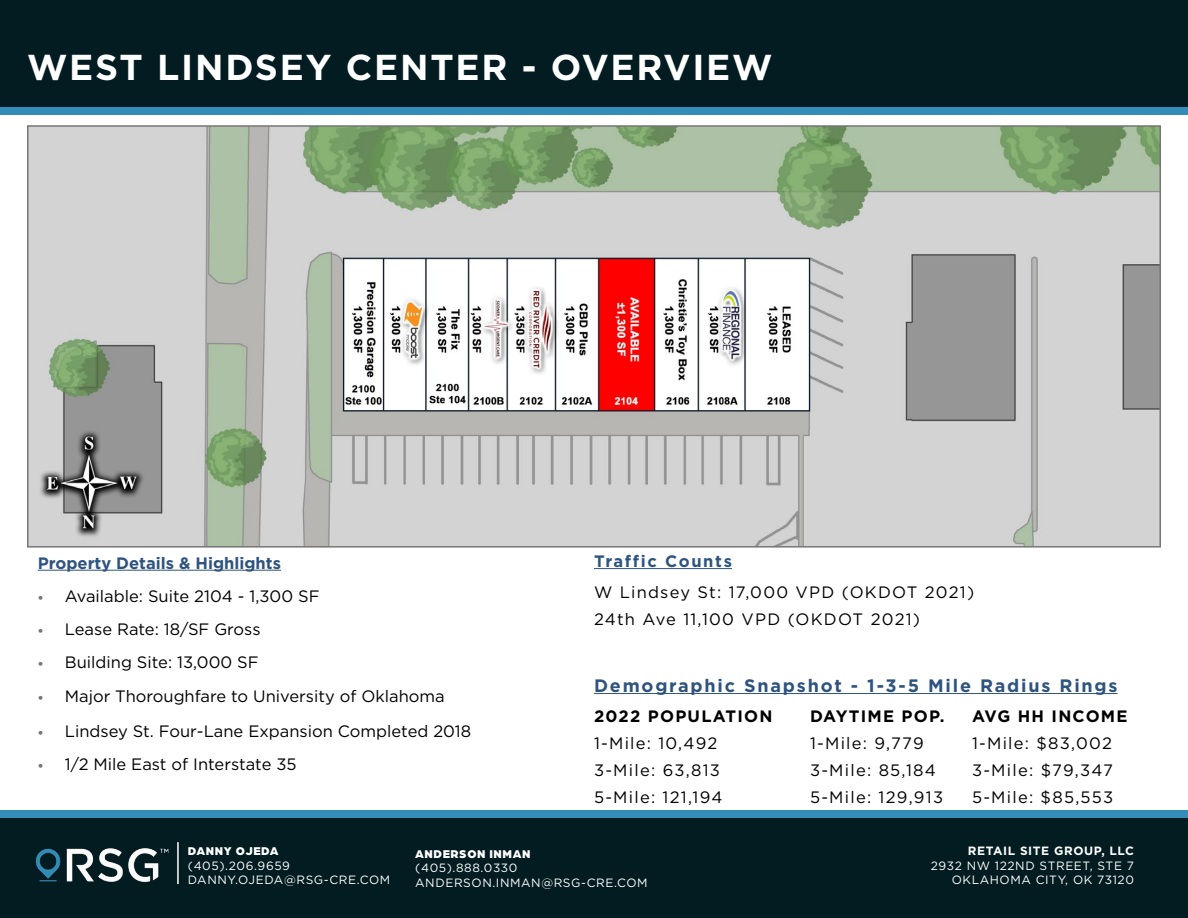
<style>
.page{position:relative;width:1188px;height:918px;background:#fff}
.page>*{position:absolute;margin:0;border:0;box-sizing:border-box;transform-origin:0 0}
.t1{font:700 36px "Gotham";letter-spacing:.05em;color:#fff}
.t2{font:700 18px "Gotham";letter-spacing:.1em;color:#2e537f}
.t3{font:16.5px "Gotham";color:#000}
.t4{font:16.5px/27px "Gotham";letter-spacing:.075em;color:#000}
.t5{font:700 16.5px "Gotham";letter-spacing:.075em;color:#000}
.t6{font:700 16.5px "Gotham";color:#2e537f}
.t7{font:700 16.5px "Gotham";letter-spacing:.1em;color:#2e537f}
.t8{font:12px/14.4px "Gotham";letter-spacing:.05em;color:#fff}
.t9{font:900 12px "Arboria";letter-spacing:.05em;color:#fff}
.t10{font:700 12px "Gotham";letter-spacing:.05em;color:#fff}
.s1{font-family:"Arboria";font-size:15px;color:#767676}
</style>
<div class="page">
<div style="left:0;top:0;width:1188px;height:107px;background:#021c21"></div>
<div style="left:0;top:817px;width:1188px;height:101px;background:#021c21"></div>
<div style="left:0;top:107px;width:1188px;height:8px;background:#328db9"></div>
<div style="left:0;top:810px;width:1188px;height:7px;background:#328db9"></div>
<hr style="left:177px;top:842px;width:2px;height:42px;background:#fff">
<img style="left:35px;top:848px;width:134px;height:34px">
<hr style="left:38px;top:570px;width:243px;height:1px;background:#2e537f">
<img style="left:30px;top:128px;width:1128px;height:417px">
<hr style="left:594px;top:693px;width:524px;height:1px;background:#2e537f">
<hr style="left:594px;top:568px;width:138px;height:1px;background:#2e537f">
<img style="left:38px;top:429px;width:108px;height:110px">
<h1 class="t1" style="left:27px;top:44px;width:747px">WEST LINDSEY CENTER - OVERVIEW</h1>
<p class="t6" style="left:38px;top:552px;width:245px">Property Details &amp; Highlights</p>
<p class="t3" style="left:38px;top:585px;width:283px"><span class="s1">•</span> Available: Suite 2104 - 1,300 SF</p>
<p class="t3" style="left:38px;top:619px;width:224px"><span class="s1">•</span> Lease Rate: 18/SF Gross</p>
<p class="t3" style="left:38px;top:652px;width:222px"><span class="s1">•</span> Building Site: 13,000 SF</p>
<p class="t3" style="left:38px;top:685px;width:409px"><span class="s1">•</span> Major Thoroughfare to University of Oklahoma</p>
<p class="t3" style="left:38px;top:720px;width:435px"><span class="s1">•</span> Lindsey St. Four-Lane Expansion Completed 2018</p>
<p class="t3" style="left:38px;top:754px;width:260px"><span class="s1">•</span> 1/2 Mile East of Interstate 35</p>
<p class="t7" style="left:594px;top:550px;width:140px">Traffic Counts</p>
<p class="t4" style="left:594px;top:578px;width:382px">W Lindsey St: 17,000 VPD (OKDOT 2021)<br>24th Ave 11,100 VPD (OKDOT 2021)</p>
<p class="t2" style="left:594px;top:673px;width:525px">Demographic Snapshot - 1-3-5 Mile Radius Rings</p>
<p class="t5" style="left:594px;top:705px;width:180px">2022 POPULATION</p>
<p class="t5" style="left:810px;top:705px;width:136px">DAYTIME POP.</p>
<p class="t5" style="left:972px;top:705px;width:157px">AVG HH INCOME</p>
<p class="t4" style="left:594px;top:729px;width:125px">1-Mile: 10,492</p>
<p class="t3" style="left:810px;top:733px;width:115px">1-Mile: 9,779</p>
<p class="t4" style="left:972px;top:729px;width:141px">1-Mile: $83,002</p>
<p class="t4" style="left:594px;top:756px;width:127px">3-Mile: 63,813</p>
<p class="t4" style="left:810px;top:756px;width:127px">3-Mile: 85,184</p>
<p class="t4" style="left:972px;top:756px;width:142px">3-Mile: $79,347</p>
<p class="t4" style="left:594px;top:783px;width:130px">5-Mile: 121,194</p>
<p class="t4" style="left:810px;top:783px;width:135px">5-Mile: 129,913</p>
<p class="t4" style="left:972px;top:783px;width:143px">5-Mile: $85,553</p>
<p class="t9" style="left:188px;top:843px;width:92px">DANNY OJEDA</p>
<p class="t8" style="left:188px;top:858px;width:204px">(405).206.9659<br>DANNY.OJEDA@RSG-CRE.COM</p>
<p class="t9" style="left:415px;top:845px;width:117px">ANDERSON INMAN</p>
<p class="t8" style="left:415px;top:860px;width:234px">(405).888.0330<br>ANDERSON.INMAN@RSG-CRE.COM</p>
<p class="t10" style="left:968px;top:843px;width:168px">RETAIL SITE GROUP, LLC</p>
<p class="t8" style="left:931px;top:858px;width:205px;text-align:right">2932 NW 122ND STREET, STE 7<br>OKLAHOMA CITY, OK 73120</p>
</div>
